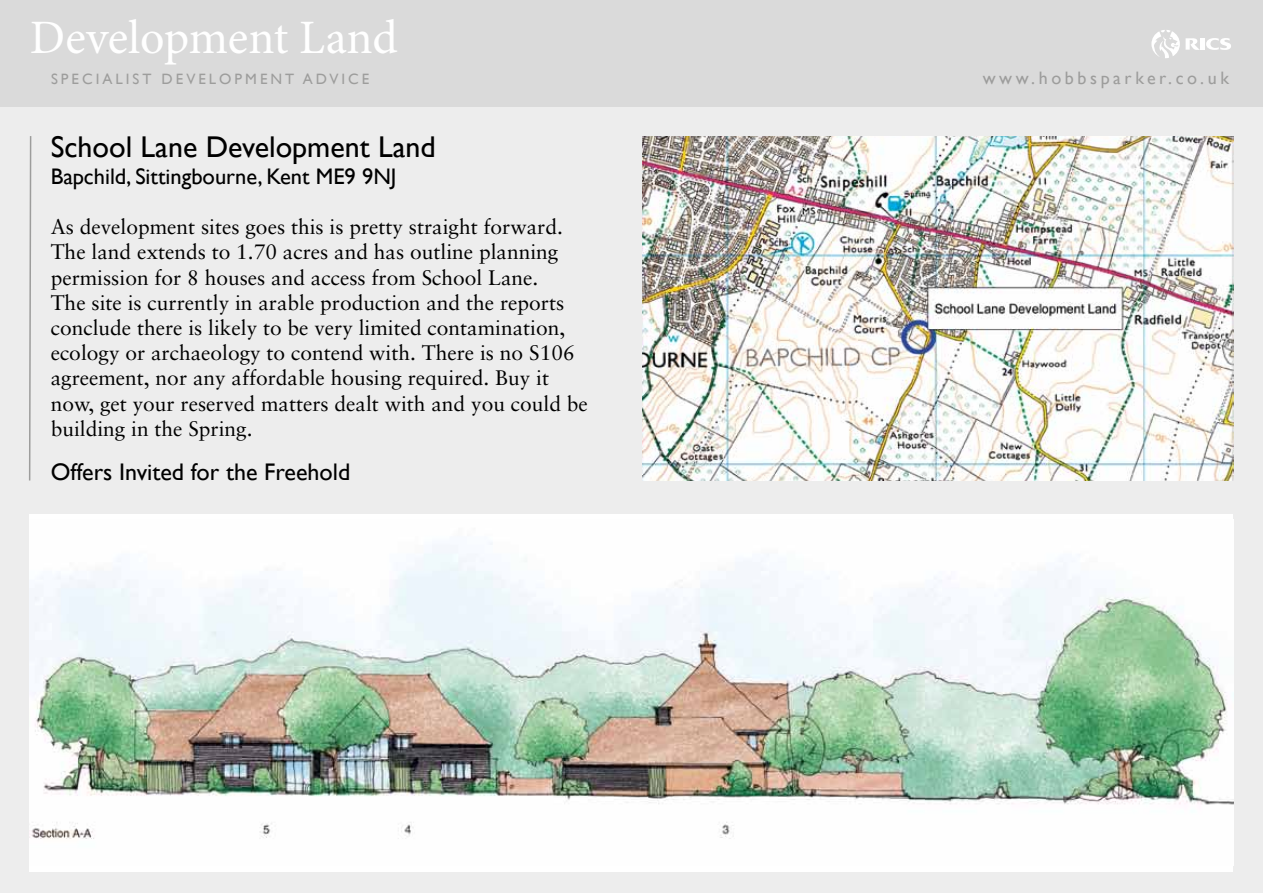
<style>
.page{position:relative;width:1263px;height:893px;background:#fff}
.page>*{position:absolute;margin:0;border:0;box-sizing:border-box;transform-origin:0 0}
.t1{font:48px "Minion Pro";letter-spacing:-.005em;color:#fff}
.t2{font:30px "Gill Sans";color:#000}
.t3{font:24px "Gill Sans";color:#000}
.t4{font:22.5px "Gill Sans";color:#000}
.t5{font:21px/25.2px "Sabon";color:#000}
.t6{font:18px "Gill Sans";letter-spacing:.2em;color:#9d9d9c}
.t7{font:15px "Gill Sans";letter-spacing:.2em;color:#9d9d9c}
</style>
<div class="page">
<div style="left:0;top:30px;width:1263px;height:863px;background:#ededed"></div>
<div style="left:0;top:0;width:1263px;height:106px;background:#dadada"></div>
<svg style="left:1206px;top:38px;width:25px;height:12px"></svg>
<hr style="left:1201px;top:38px;width:4px;height:12px;background:#fff">
<svg style="left:1151px;top:30px;width:49px;height:28px"></svg>
<svg style="left:29px;top:136px;width:3px;height:345px"></svg>
<img style="left:642px;top:136px;width:591px;height:344px">
<div style="left:30px;top:514px;width:1203px;height:358px;background:#fff"></div>
<img style="left:30px;top:542px;width:1203px;height:297px">
<h1 class="t1" style="left:30px;top:6px;width:370px">Development Land</h1>
<p class="t7" style="left:51px;top:70px;width:320px">special ist d evel opment ad vice</p>
<p class="t6" style="left:983px;top:67px;width:248px">www.hobbsparker.co.uk</p>
<h2 class="t2" style="left:51px;top:129px;width:387px">School Lane Development Land</h2>
<p class="t4" style="left:51px;top:163px;width:347px">Bapchild, Sittingbourne, Kent ME9 9NJ</p>
<p class="t5" style="left:51px;top:214px;width:539px">As development sites goes this is pretty straight forward.<br>The land extends to 1.70 acres and has outline planning permission for 8 houses and access from School Lane.<br>The site is currently in arable production and the reports conclude there is likely to be very limited contamination, ecology or archaeology to contend with. There is no S106 agreement, nor any affordable housing required. Buy it now, get your reserved matters dealt with and you could be building in the Spring.</p>
<p class="t3" style="left:51px;top:458px;width:301px">Offers Invited for the Freehold</p>
</div>
